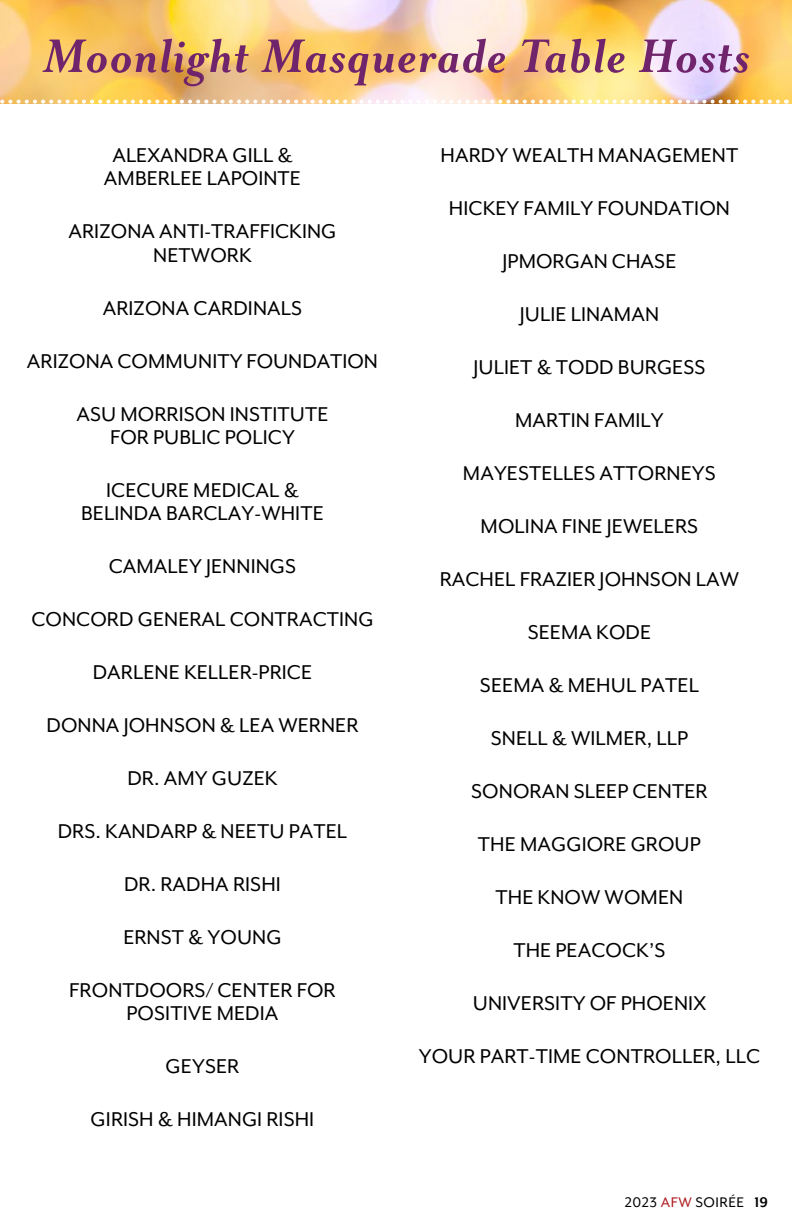
<style>
.page{position:relative;width:792px;height:1224px;background:#fff}
.page>*{position:absolute;margin:0;border:0;box-sizing:border-box;transform-origin:0 0}
.t1{font:italic 700 54px "Mrs Eaves OT";letter-spacing:.025em;color:#70246b}
.t2{font:23px/23px "Mr Eaves Mod OT";letter-spacing:.005em;color:#000;text-align:center}
.t3{font:16px "Mr Eaves Mod OT";letter-spacing:.03em;color:#000}
.s1{color:#af1b20}
.s2{font-weight:700}
</style>
<div class="page">
<img style="left:0;top:0;width:792px;height:104px">
<svg style="left:0;top:100px;width:778px;height:4px"></svg>
<h1 class="t1" style="left:43px;top:26px;width:708px">Moonlight Masquerade Table Hosts</h1>
<p class="t2" style="left:104px;top:144px;width:199px">ALEXANDRA GILL &amp;<br>AMBERLEE LAPOINTE</p>
<p class="t2" style="left:69px;top:219px;width:269px;line-height:24px">ARIZONA ANTI-TRAFFICKING<br>NETWORK</p>
<p class="t2" style="left:103px;top:297px;width:201px">ARIZONA CARDINALS</p>
<p class="t2" style="left:27px;top:350px;width:353px">ARIZONA COMMUNITY FOUNDATION</p>
<p class="t2" style="left:77px;top:403px;width:253px">ASU MORRISON INSTITUTE<br>FOR PUBLIC POLICY</p>
<p class="t2" style="left:81px;top:479px;width:244px">ICECURE MEDICAL &amp;<br>BELINDA BARCLAY-WHITE</p>
<p class="t2" style="left:109px;top:555px;width:189px">CAMALEY JENNINGS</p>
<p class="t2" style="left:31px;top:608px;width:344px">CONCORD GENERAL CONTRACTING</p>
<p class="t2" style="left:93px;top:661px;width:221px">DARLENE KELLER-PRICE</p>
<p class="t2" style="left:46px;top:714px;width:313px">DONNA JOHNSON &amp; LEA WERNER</p>
<p class="t2" style="left:127px;top:767px;width:152px">DR. AMY GUZEK</p>
<p class="t2" style="left:58px;top:820px;width:291px">DRS. KANDARP &amp; NEETU PATEL</p>
<p class="t2" style="left:124px;top:873px;width:158px">DR. RADHA RISHI</p>
<p class="t2" style="left:123px;top:926px;width:160px">ERNST &amp; YOUNG</p>
<p class="t2" style="left:69px;top:979px;width:268px">FRONTDOORS/ CENTER FOR<br>POSITIVE MEDIA</p>
<p class="t2" style="left:166px;top:1055px;width:75px">GEYSER</p>
<p class="t2" style="left:91px;top:1108px;width:225px">GIRISH &amp; HIMANGI RISHI</p>
<p class="t2" style="left:441px;top:144px;width:299px">HARDY WEALTH MANAGEMENT</p>
<p class="t2" style="left:449px;top:197px;width:283px">HICKEY FAMILY FOUNDATION</p>
<p class="t2" style="left:502px;top:250px;width:175px">JPMORGAN CHASE</p>
<p class="t2" style="left:520px;top:303px;width:141px">JULIE LINAMAN</p>
<p class="t2" style="left:473px;top:356px;width:234px">JULIET &amp; TODD BURGESS</p>
<p class="t2" style="left:515px;top:409px;width:150px">MARTIN FAMILY</p>
<p class="t2" style="left:463px;top:462px;width:254px">MAYESTELLES ATTORNEYS</p>
<p class="t2" style="left:481px;top:515px;width:219px">MOLINA FINE JEWELERS</p>
<p class="t2" style="left:440px;top:568px;width:301px">RACHEL FRAZIER JOHNSON LAW</p>
<p class="t2" style="left:528px;top:621px;width:125px">SEEMA KODE</p>
<p class="t2" style="left:480px;top:674px;width:220px">SEEMA &amp; MEHUL PATEL</p>
<p class="t2" style="left:491px;top:727px;width:199px">SNELL &amp; WILMER, LLP</p>
<p class="t2" style="left:471px;top:780px;width:238px">SONORAN SLEEP CENTER</p>
<p class="t2" style="left:478px;top:833px;width:224px">THE MAGGIORE GROUP</p>
<p class="t2" style="left:496px;top:886px;width:189px">THE KNOW WOMEN</p>
<p class="t2" style="left:513px;top:939px;width:154px">THE PEACOCK’S</p>
<p class="t2" style="left:473px;top:992px;width:235px">UNIVERSITY OF PHOENIX</p>
<p class="t2" style="left:419px;top:1045px;width:343px">YOUR PART-TIME CONTROLLER, LLC</p>
<p class="t3" style="left:625px;top:1194px;width:145px">2023 <span class="s1">AFW</span> SOIRÉE <span class="s2">19</span></p>
</div>
